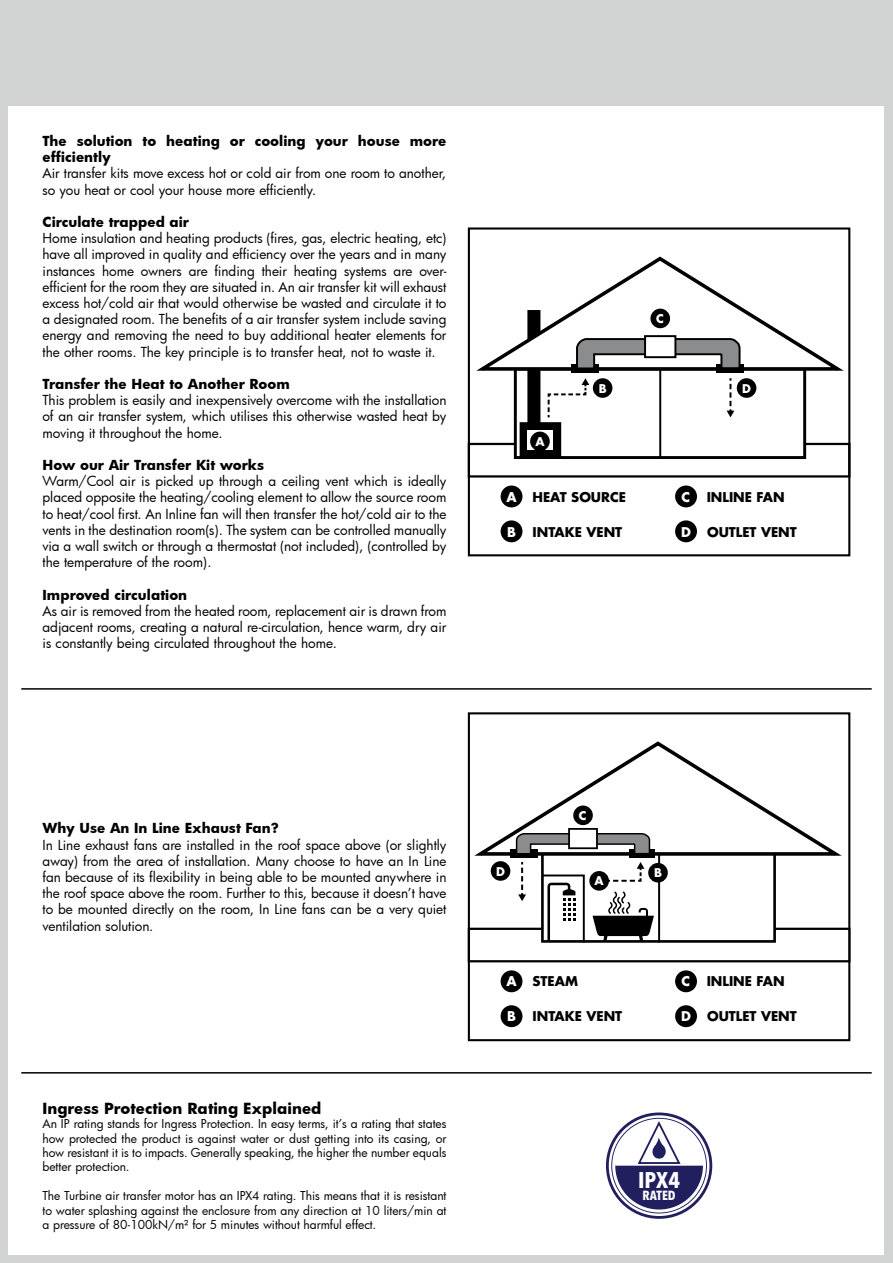
<style>
.page{position:relative;width:893px;height:1263px;background:#d1d3d3}
.page>*{position:absolute;margin:0;border:0;box-sizing:border-box;transform-origin:0 0}
.t1{font:700 condensed 22.5px "Avenir Next LT Pro";color:#fff}
.t2{font:700 15px "Futura";color:#000}
.t3{font:13.5px/16.2px "Futura";letter-spacing:-.005em;color:#000;text-align:justify}
.t4{font:700 13.5px/16.2px "Futura";color:#000}
.t5{font:700 condensed 13.2px "Avenir Next LT Pro";color:#fff}
.t6{font:700 13.05px "Futura Std";color:#000}
.t7{font:700 13.05px "Futura Std";color:#fff}
.t8{font:12px/14.4px "Futura";color:#000;text-align:justify}
.t9{font:700 11.7px "Futura Std";color:#fff}
.s1{color:#fff}
</style>
<div class="page">
<div style="left:9px;top:106px;width:875px;height:1148px;background:#fff"></div>
<hr style="left:21px;top:688px;width:851px;height:2px;background:#000">
<hr style="left:21px;top:1072px;width:851px;height:1px;background:#000">
<svg style="left:606px;top:1112px;width:106px;height:107px"></svg>
<div style="left:468px;top:712px;width:382px;height:329px;border:2px solid #000"></div>
<div style="left:501px;top:970px;width:21px;height:22px;background:#000;border-radius:50%"></div>
<div style="left:501px;top:1005px;width:21px;height:22px;background:#000;border-radius:50%"></div>
<div style="left:675px;top:970px;width:22px;height:22px;background:#000;border-radius:50%"></div>
<div style="left:675px;top:1005px;width:22px;height:22px;background:#000;border-radius:50%"></div>
<div style="left:468px;top:928px;width:382px;height:34px;border:2px solid #000"></div>
<svg style="left:476px;top:739px;width:372px;height:205px"></svg>
<div style="left:589px;top:871px;width:20px;height:20px;background:#000;border-radius:50%"></div>
<div style="left:468px;top:443px;width:382px;height:35px;border:2px solid #000"></div>
<div style="left:515px;top:369px;width:290px;height:88px;background:#fff"></div>
<div style="left:514px;top:367px;width:292px;height:92px;border:3px solid #000"></div>
<div style="left:529px;top:312px;width:10px;height:113px;background:#000"></div>
<div style="left:527px;top:310px;width:13px;height:116px;border:3px solid #000"></div>
<div style="left:521px;top:424px;width:38px;height:33px;background:#000"></div>
<div style="left:520px;top:422px;width:41px;height:36px;border:3px solid #000"></div>
<div style="left:528px;top:431px;width:25px;height:19px;background:#fff"></div>
<div style="left:530px;top:432px;width:20px;height:19px;background:#000;border-radius:50%"></div>
<hr style="left:659px;top:369px;width:2px;height:88px;background:#000">
<svg style="left:478px;top:256px;width:366px;height:161px"></svg>
<div style="left:468px;top:227px;width:382px;height:329px;border:2px solid #000"></div>
<div style="left:501px;top:485px;width:21px;height:22px;background:#000;border-radius:50%"></div>
<div style="left:501px;top:520px;width:21px;height:22px;background:#000;border-radius:50%"></div>
<div style="left:675px;top:485px;width:22px;height:22px;background:#000;border-radius:50%"></div>
<div style="left:675px;top:520px;width:22px;height:22px;background:#000;border-radius:50%"></div>
<p class="t4" style="left:43px;top:132px;width:405px">The solution to heating or cooling your house more efficiently</p>
<p class="t3" style="left:43px;top:165px;width:405px">Air transfer kits move excess hot or cold air from one room to another, so you heat or cool your house more efficiently.</p>
<p class="t4" style="left:43px;top:213px;width:148px">Circulate trapped air</p>
<p class="t3" style="left:43px;top:230px;width:405px">Home insulation and heating products (fires, gas, electric heating, etc) have all improved in quality and efficiency over the years and in many instances home owners are finding their heating systems are over&shy;efficient for the room they are situated in. An air transfer kit will exhaust excess hot/cold air that would otherwise be wasted and circulate it to a designated room. The benefits of a air transfer system include saving energy and removing the need to buy additional heater elements for the other rooms. The key principle is to transfer heat, not to waste it.</p>
<p class="t4" style="left:43px;top:375px;width:249px">Transfer the Heat to Another Room</p>
<p class="t3" style="left:43px;top:392px;width:405px">This problem is easily and inexpensively overcome with the installation of an air transfer system, which utilises this otherwise wasted heat by moving it throughout the home.</p>
<p class="t4" style="left:43px;top:456px;width:223px">How our Air Transfer Kit works</p>
<p class="t3" style="left:43px;top:473px;width:405px">Warm/Cool air is picked up through a ceiling vent which is ideally placed opposite the heating/cooling element to allow the source room to heat/cool first. An Inline fan will then transfer the hot/cold air to the vents in the destination room(s). The system can be controlled manually via a wall switch or through a thermostat (not included), (controlled by the temperature of the room).</p>
<p class="t4" style="left:43px;top:586px;width:146px">Improved circulation</p>
<p class="t3" style="left:43px;top:602px;width:405px">As air is removed from the heated room, replacement air is drawn from adjacent rooms, creating a natural re-circulation, hence warm, dry air is constantly being circulated throughout the home.</p>
<p class="t9" style="left:535px;top:434px;width:11px">A</p>
<p class="t9" style="left:599px;top:380px;width:9px">B</p>
<p class="t6" style="left:506px;top:488px;width:121px"><span class="s1">A</span> HEAT SOURCE</p>
<p class="t7" style="left:507px;top:523px;width:10px">B</p>
<p class="t6" style="left:532px;top:523px;width:91px">INTAKE VENT</p>
<p class="t9" style="left:656px;top:311px;width:9px">C</p>
<p class="t9" style="left:742px;top:380px;width:10px">D</p>
<p class="t7" style="left:681px;top:488px;width:10px">C</p>
<p class="t6" style="left:707px;top:488px;width:80px">INLINE FAN</p>
<p class="t6" style="left:681px;top:523px;width:117px"><span class="s1">D</span> OUTLET VENT</p>
<p class="t4" style="left:43px;top:820px;width:238px">Why Use An In Line Exhaust Fan?</p>
<p class="t3" style="left:43px;top:836px;width:405px">In Line exhaust fans are installed in the roof space above (or slightly away) from the area of installation. Many choose to have an In Line fan because of its flexibility in being able to be mounted anywhere in the roof space above the room. Further to this, because it doesn’t have to be mounted directly on the room, In Line fans can be a very quiet ventilation solution.</p>
<p class="t2" style="left:43px;top:1097px;width:280px">Ingress Protection Rating Explained</p>
<p class="t8" style="left:43px;top:1116px;width:405px">An IP rating stands for Ingress Protection. In easy terms, it’s a rating that states how protected the product is against water or dust getting into its casing, or how resistant it is to impacts. Generally speaking, the higher the number equals better protection.</p>
<p class="t8" style="left:43px;top:1188px;width:405px">The Turbine air transfer motor has an IPX4 rating. This means that it is resistant to water splashing against the enclosure from any direction at 10 liters/min at a pressure of 80-100kN/m² for 5 minutes without harmful effect.</p>
<p class="t9" style="left:579px;top:808px;width:9px">C</p>
<p class="t9" style="left:496px;top:863px;width:10px">D</p>
<p class="t9" style="left:654px;top:865px;width:9px">B</p>
<p class="t9" style="left:595px;top:873px;width:11px">A</p>
<p class="t6" style="left:506px;top:973px;width:73px"><span class="s1">A</span> STEAM</p>
<p class="t7" style="left:507px;top:1008px;width:10px">B</p>
<p class="t6" style="left:532px;top:1008px;width:91px">INTAKE VENT</p>
<p class="t7" style="left:681px;top:973px;width:10px">C</p>
<p class="t6" style="left:707px;top:973px;width:80px">INLINE FAN</p>
<p class="t6" style="left:681px;top:1008px;width:117px"><span class="s1">D</span> OUTLET VENT</p>
<h1 class="t1" style="left:638px;top:1166px;width:44px">IPX4</h1>
<p class="t5" style="left:643px;top:1187px;width:35px">RATED</p>
</div>
